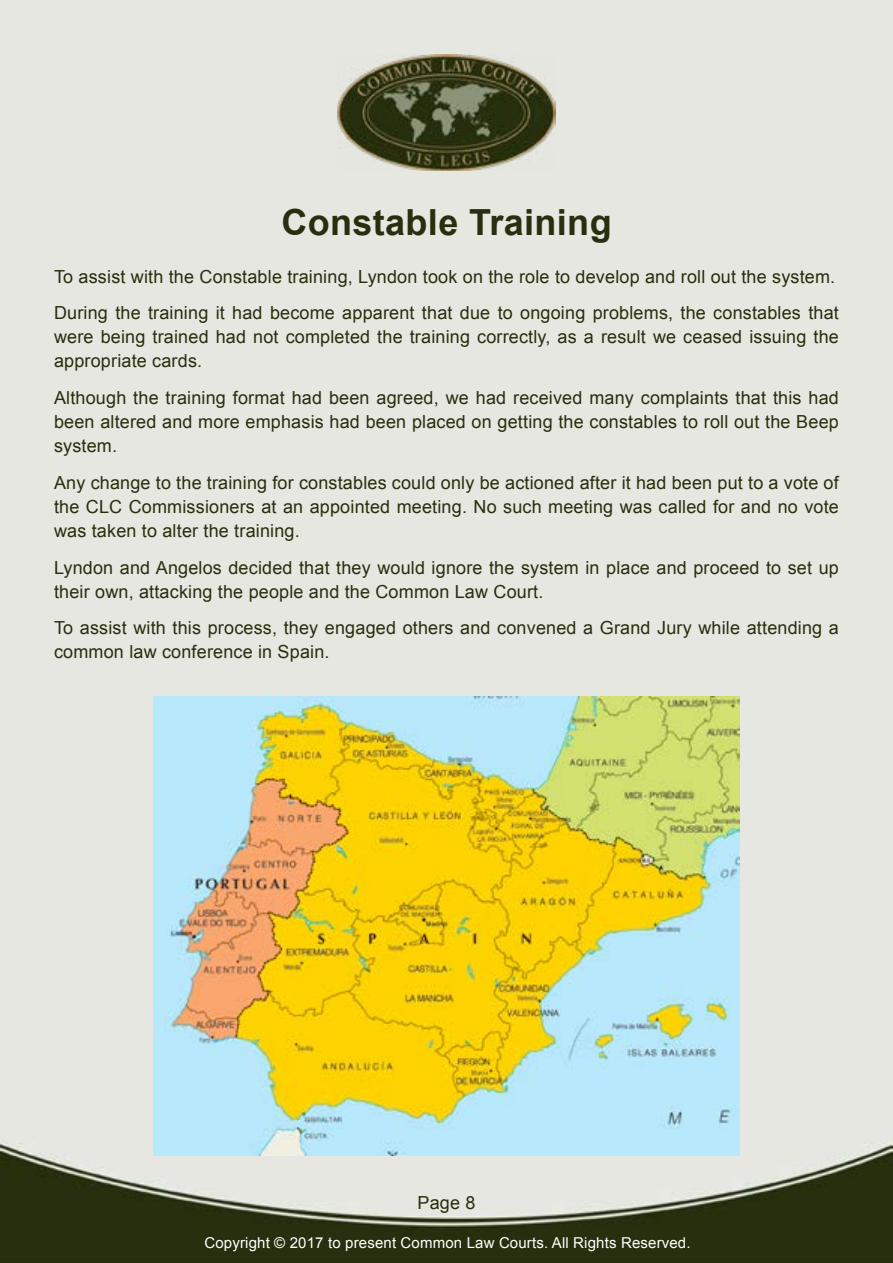
<style>
.page{position:relative;width:893px;height:1263px;background:#fff}
.page>*{position:absolute;margin:0;border:0;box-sizing:border-box;transform-origin:0 0}
.t1{font:700 36px "Arial";letter-spacing:.01em;color:#272f0e}
.t2{font:18px/24px "Arial";letter-spacing:.01em;color:#272f0e}
.t3{font:15px "Arial";letter-spacing:.01em;color:#fff}
</style>
<div class="page">
<img style="left:0;top:0;width:893px;height:1263px">
<img style="left:338px;top:54px;width:217px;height:117px">
<img style="left:153px;top:697px;width:586px;height:458px">
<h1 class="t1" style="left:281px;top:198px;width:332px">Constable Training</h1>
<p class="t2" style="left:54px;top:258px;width:786px;line-height:36.8px">To assist with the Constable training, Lyndon took on the role to develop and roll out the system.<br>During the training it had become apparent that due to ongoing problems, the constables that</p>
<p class="t2" style="left:54px;top:325px;width:786px">were being trained had not completed the training correctly, as a result we ceased issuing the appropriate cards.</p>
<p class="t2" style="left:54px;top:386px;width:786px;text-align:justify">Although the training format had been agreed, we had received many complaints that this had been altered and more emphasis had been placed on getting the constables to roll out the Beep system.</p>
<p class="t2" style="left:54px;top:471px;width:786px;text-align:justify">Any change to the training for constables could only be actioned after it had been put to a vote of the CLC Commissioners at an appointed meeting. No such meeting was called for and no vote was taken to alter the training.</p>
<p class="t2" style="left:54px;top:555px;width:786px">Lyndon and Angelos decided that they would ignore the system in place and proceed to set up their own, attacking the people and the Common Law Court.</p>
<p class="t2" style="left:54px;top:616px;width:786px">To assist with this process, they engaged others and convened a Grand Jury while attending a common law conference in Spain.</p>
<p class="t2" style="left:418px;top:1191px;width:59px">Page 8</p>
<p class="t3" style="left:204px;top:1232px;width:488px">Copyright © 2017 to present Common Law Courts. All Rights Reserved.</p>
</div>
